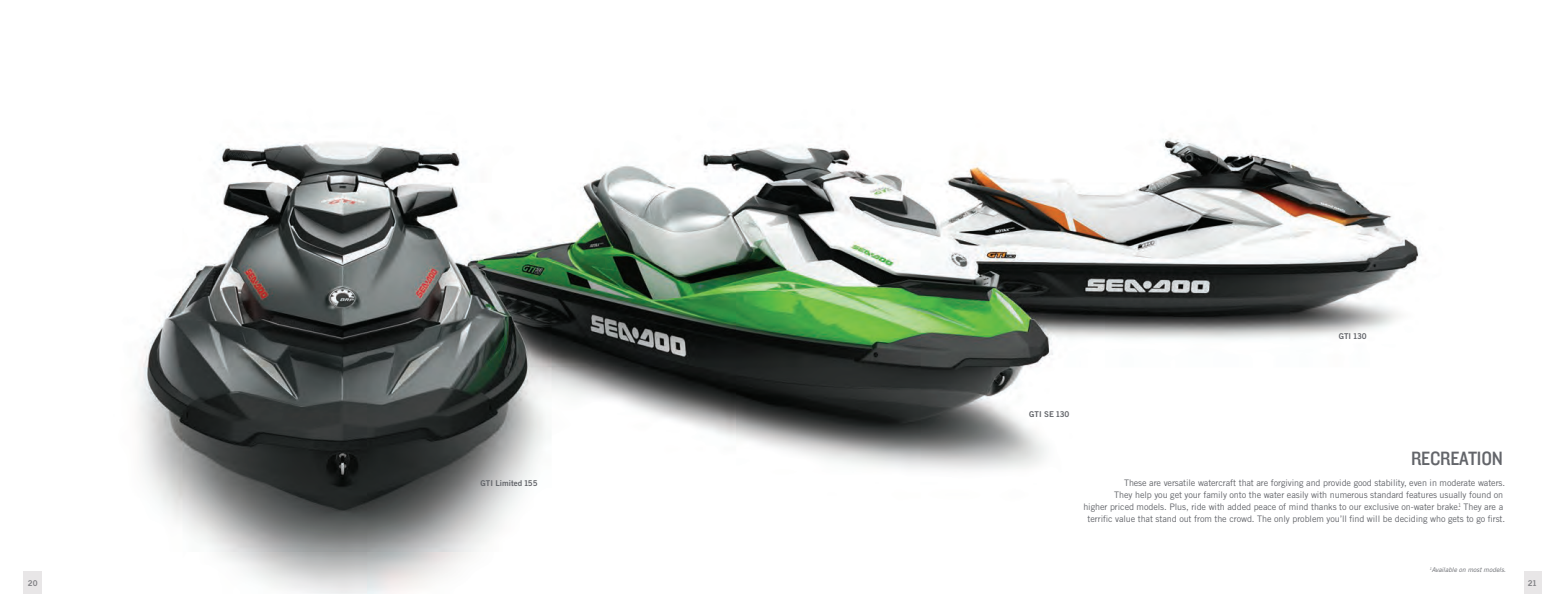
<style>
.page{position:relative;width:1566px;height:594px;background:#fff}
.page>*{position:absolute;margin:0;border:0;box-sizing:border-box;transform-origin:0 0}
.t1{font:20px "Knockout 30 Junior Welterwt";color:#63656a}
.t2{font:9px/12px "Trade Gothic LT Std";letter-spacing:-.01em;color:#63656a;text-align:right}
.t3{font:8px "Trade Gothic LT Std Bd 2";color:#63656a}
.t4{font:8px "Trade Gothic LT Std Bd 2";color:#818185}
.t5{font:italic 6.5px "Trade Gothic LT Std";letter-spacing:-.005em;color:#63656a}
</style>
<div class="page">
<img style="left:23px;top:138px;width:1519px;height:456px">
<div style="left:24px;top:572px;width:18px;height:22px;background:#e8e6e7"></div>
<div style="left:1524px;top:572px;width:18px;height:22px;background:#e8e6e7"></div>
<p class="t4" style="left:28px;top:578px;width:11px">20</p>
<p class="t3" style="left:481px;top:478px;width:5px">GTI</p>
<p class="t3" style="left:495px;top:478px;width:44px">Limited 155</p>
<p class="t3" style="left:1339px;top:331px;width:5px">GTI</p>
<p class="t3" style="left:1353px;top:331px;width:16px">130</p>
<p class="t3" style="left:1029px;top:409px;width:5px">GTI</p>
<p class="t3" style="left:1044px;top:409px;width:27px">SE 130</p>
<h1 class="t1" style="left:1411px;top:444px;width:10px">RECREATION</h1>
<p class="t2" style="left:1083px;top:476px;width:423px">These are versatile watercraft that are forgiving and provide good stability, even in moderate waters.<br>They help you get your family onto the water easily with numerous standard features usually found on<br>higher priced models. Plus, ride with added peace of mind thanks to our exclusive on-water brake.<sup>1</sup> They are a terrific value that stand out from the crowd. The only problem you’ll find will be deciding who gets to go first.</p>
<p class="t5" style="left:1430px;top:566px;width:78px"><sup>1</sup>Available on most models.</p>
<p class="t4" style="left:1528px;top:578px;width:11px">21</p>
</div>
